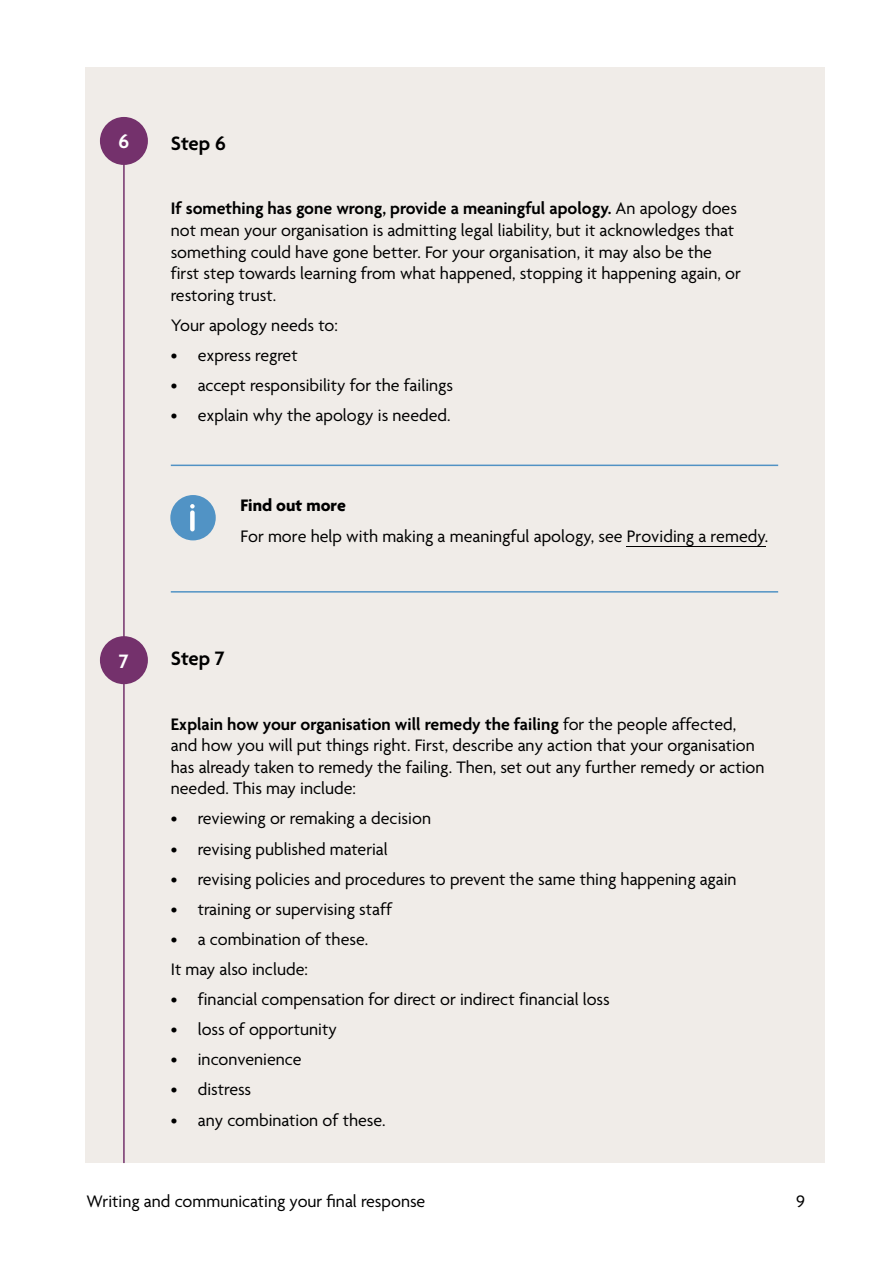
<style>
.page{position:relative;width:893px;height:1263px;background:#fff}
.page>*{position:absolute;margin:0;border:0;box-sizing:border-box;transform-origin:0 0}
.Body{font:600 21px "Agenda";color:#000}
.Body-2{font:600 21px "Agenda";color:#fff}
.Body-3{font:18px/21.6px "Agenda";color:#000}
.s1{font-weight:600}
.s2{font-weight:700}
</style>
<div class="page">
<div style="left:86px;top:67px;width:739px;height:1096px;background:#f0ece8"></div>
<hr style="left:123px;top:125px;width:2px;height:1038px;background:#74316c">
<div style="left:100px;top:117px;width:48px;height:48px;background:#74316c;border-radius:50%"></div>
<div style="left:100px;top:636px;width:48px;height:48px;background:#74316c;border-radius:50%"></div>
<div style="left:170px;top:495px;width:46px;height:45px;background:#5193c5;border-radius:23px"></div>
<svg style="left:190px;top:504px;width:5px;height:28px"></svg>
<hr style="left:171px;top:465px;width:607px;height:1px;background:#5192c4">
<hr style="left:171px;top:591px;width:607px;height:2px;background:#5192c4">
<hr style="left:627px;top:546px;width:139px;height:1px;background:#000">
<p class="Body-2" style="left:119px;top:130px;width:12px">6</p>
<p class="Body-2" style="left:119px;top:650px;width:11px">7</p>
<p class="Body" style="left:171px;top:132px;width:57px">Step 6</p>
<p class="Body-3" style="left:171px;top:199px;width:572px"><span class="s1">If something has gone wrong, provide a meaningful apology.</span> An apology does not mean your organisation is admitting legal liability, but it acknowledges that something could have gone better. For your organisation, it may also be the first step towards learning from what happened, stopping it happening again, or restoring trust.</p>
<p class="Body-3" style="left:171px;top:315px;width:169px">Your apology needs to:</p>
<p class="Body-3" style="left:171px;top:346px;width:128px">• express regret</p>
<p class="Body-3" style="left:171px;top:376px;width:284px">• accept responsibility for the failings</p>
<p class="Body-3" style="left:171px;top:406px;width:281px">• explain why the apology is needed.</p>
<p class="Body-3" style="left:241px;top:491px;width:529px;line-height:31.2px"><span class="s2">Find out more<br></span>For more help with making a meaningful apology, see Providing a remedy.</p>
<p class="Body" style="left:171px;top:647px;width:55px">Step 7</p>
<p class="Body-3" style="left:171px;top:714px;width:595px"><span class="s1">Explain how your organisation will remedy the failing</span> for the people affected, and how you will put things right. First, describe any action that your organisation has already taken to remedy the failing. Then, set out any further remedy or action needed. This may include:</p>
<p class="Body-3" style="left:171px;top:809px;width:262px">• reviewing or remaking a decision</p>
<p class="Body-3" style="left:171px;top:839px;width:218px">• revising published material</p>
<p class="Body-3" style="left:171px;top:869px;width:567px">• revising policies and procedures to prevent the same thing happening again</p>
<p class="Body-3" style="left:171px;top:899px;width:223px">• training or supervising staff</p>
<p class="Body-3" style="left:171px;top:929px;width:199px">• a combination of these.</p>
<p class="Body-3" style="left:171px;top:959px;width:139px">It may also include:</p>
<p class="Body-3" style="left:171px;top:990px;width:440px">• financial compensation for direct or indirect financial loss</p>
<p class="Body-3" style="left:171px;top:1020px;width:168px">• loss of opportunity</p>
<p class="Body-3" style="left:171px;top:1050px;width:132px">• inconvenience</p>
<p class="Body-3" style="left:171px;top:1080px;width:82px">• distress</p>
<p class="Body-3" style="left:171px;top:1110px;width:216px">• any combination of these.</p>
<p class="Body-3" style="left:86px;top:1191px;width:340px">Writing and communicating your final response</p>
<p class="Body-3" style="left:796px;top:1191px;width:10px">9</p>
</div>
